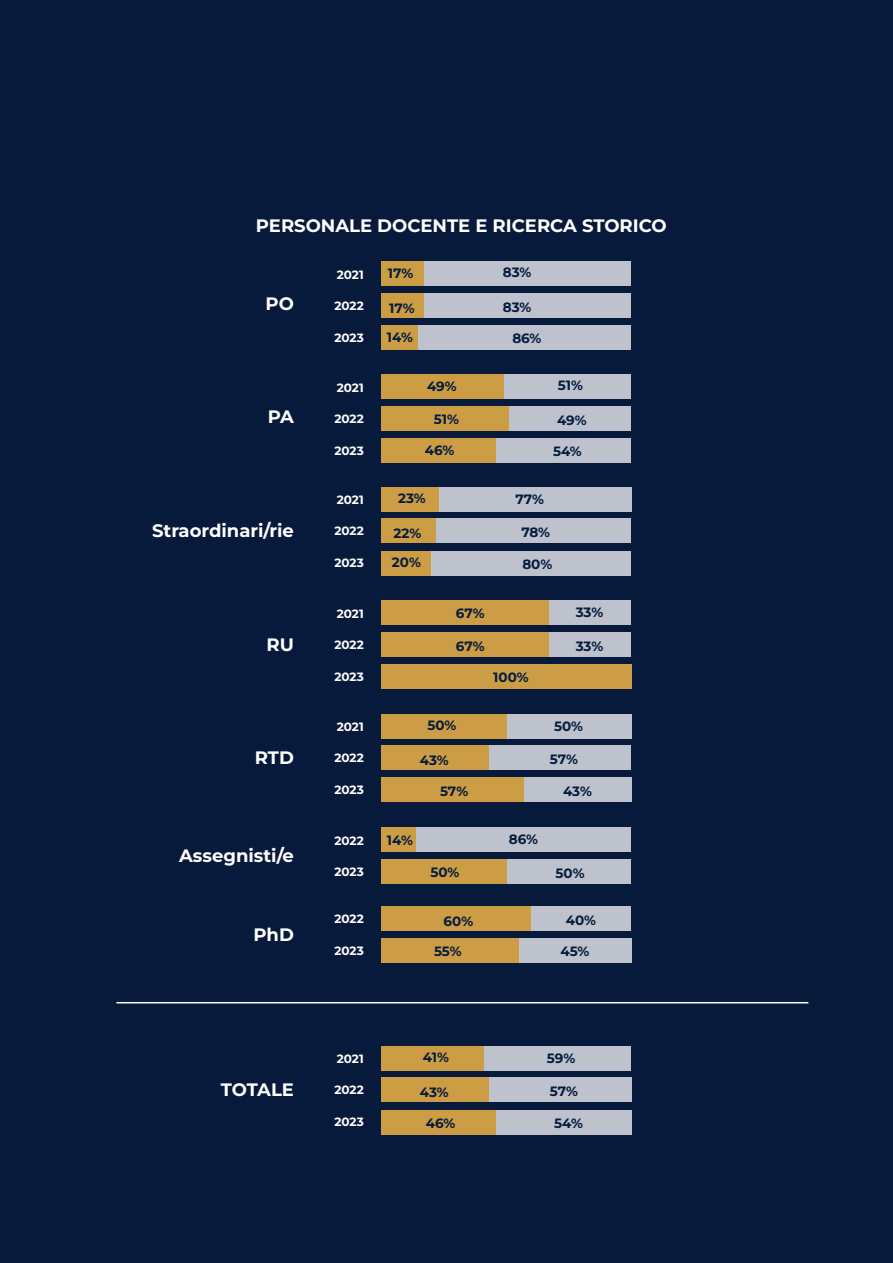
<style>
.page{position:relative;width:893px;height:1263px;background:#081a3b}
.page>*{position:absolute;margin:0;border:0;box-sizing:border-box;transform-origin:0 0}
.t1{font:700 18px "Montserrat";color:#fff}
.t2{font:700 13.5px "Montserrat";color:#051c3c}
.t3{font:700 12px "Montserrat";color:#fff}
</style>
<div class="page">
<div style="left:381px;top:326px;width:40px;height:24px;background:#cd9d45"></div>
<div style="left:419px;top:326px;width:212px;height:24px;background:#bdc2cd"></div>
<div style="left:424px;top:262px;width:207px;height:24px;background:#bdc2cd"></div>
<div style="left:381px;top:262px;width:43px;height:24px;background:#cd9d45"></div>
<div style="left:424px;top:294px;width:207px;height:24px;background:#bdc2cd"></div>
<div style="left:381px;top:294px;width:43px;height:24px;background:#cd9d45"></div>
<div style="left:381px;top:438px;width:115px;height:24px;background:#cd9d45"></div>
<div style="left:496px;top:438px;width:135px;height:24px;background:#bdc2cd"></div>
<div style="left:504px;top:374px;width:127px;height:24px;background:#bdc2cd"></div>
<div style="left:381px;top:374px;width:123px;height:24px;background:#cd9d45"></div>
<div style="left:509px;top:406px;width:122px;height:24px;background:#bdc2cd"></div>
<div style="left:381px;top:406px;width:128px;height:24px;background:#cd9d45"></div>
<div style="left:381px;top:664px;width:250px;height:24px;background:#cd9d45"></div>
<div style="left:549px;top:601px;width:82px;height:24px;background:#bdc2cd"></div>
<div style="left:381px;top:601px;width:168px;height:24px;background:#cd9d45"></div>
<div style="left:549px;top:632px;width:82px;height:24px;background:#bdc2cd"></div>
<div style="left:381px;top:632px;width:168px;height:24px;background:#cd9d45"></div>
<div style="left:381px;top:778px;width:143px;height:24px;background:#cd9d45"></div>
<div style="left:524px;top:778px;width:107px;height:24px;background:#bdc2cd"></div>
<div style="left:506px;top:714px;width:125px;height:24px;background:#bdc2cd"></div>
<div style="left:381px;top:714px;width:125px;height:24px;background:#cd9d45"></div>
<div style="left:489px;top:746px;width:142px;height:24px;background:#bdc2cd"></div>
<div style="left:381px;top:746px;width:107px;height:24px;background:#cd9d45"></div>
<div style="left:416px;top:827px;width:215px;height:24px;background:#bdc2cd"></div>
<div style="left:381px;top:827px;width:35px;height:24px;background:#cd9d45"></div>
<div style="left:504px;top:859px;width:127px;height:24px;background:#bdc2cd"></div>
<div style="left:381px;top:859px;width:125px;height:24px;background:#cd9d45"></div>
<div style="left:531px;top:906px;width:100px;height:24px;background:#bdc2cd"></div>
<div style="left:381px;top:906px;width:150px;height:24px;background:#cd9d45"></div>
<div style="left:519px;top:938px;width:112px;height:24px;background:#bdc2cd"></div>
<div style="left:381px;top:938px;width:137px;height:24px;background:#cd9d45"></div>
<div style="left:496px;top:1110px;width:135px;height:24px;background:#bdc2cd"></div>
<div style="left:484px;top:1046px;width:147px;height:24px;background:#bdc2cd"></div>
<div style="left:381px;top:1046px;width:103px;height:24px;background:#cd9d45"></div>
<div style="left:470px;top:1078px;width:161px;height:24px;background:#bdc2cd"></div>
<div style="left:381px;top:1078px;width:107px;height:24px;background:#cd9d45"></div>
<div style="left:381px;top:1110px;width:115px;height:24px;background:#cd9d45"></div>
<div style="left:381px;top:551px;width:50px;height:24px;background:#cd9d45"></div>
<div style="left:431px;top:551px;width:200px;height:24px;background:#bdc2cd"></div>
<div style="left:439px;top:487px;width:192px;height:24px;background:#bdc2cd"></div>
<div style="left:381px;top:487px;width:57px;height:24px;background:#cd9d45"></div>
<div style="left:436px;top:519px;width:195px;height:24px;background:#bdc2cd"></div>
<div style="left:381px;top:519px;width:55px;height:24px;background:#cd9d45"></div>
<hr style="left:116px;top:1002px;width:692px;height:1px;background:#fff">
<p class="t1" style="left:256px;top:214px;width:412px">PERSONALE DOCENTE E RICERCA STORICO</p>
<p class="t1" style="left:266px;top:292px;width:30px">PO</p>
<p class="t3" style="left:337px;top:267px;width:28px">2021</p>
<p class="t3" style="left:334px;top:298px;width:31px">2022</p>
<p class="t3" style="left:334px;top:330px;width:31px">2023</p>
<p class="t2" style="left:388px;top:264px;width:27px">17%</p>
<p class="t2" style="left:389px;top:299px;width:27px">17%</p>
<p class="t2" style="left:503px;top:263px;width:30px">83%</p>
<p class="t2" style="left:503px;top:298px;width:30px">83%</p>
<p class="t2" style="left:387px;top:328px;width:28px">14%</p>
<p class="t2" style="left:512px;top:330px;width:31px">86%</p>
<p class="t1" style="left:268px;top:404px;width:28px">PA</p>
<p class="t3" style="left:337px;top:379px;width:28px">2021</p>
<p class="t3" style="left:334px;top:410px;width:31px">2022</p>
<p class="t3" style="left:334px;top:442px;width:31px">2023</p>
<p class="t2" style="left:427px;top:377px;width:31px">49%</p>
<p class="t2" style="left:434px;top:410px;width:27px">51%</p>
<p class="t2" style="left:558px;top:376px;width:27px">51%</p>
<p class="t2" style="left:557px;top:411px;width:31px">49%</p>
<p class="t2" style="left:425px;top:441px;width:31px">46%</p>
<p class="t2" style="left:553px;top:442px;width:30px">54%</p>
<p class="t1" style="left:152px;top:519px;width:143px">Straordinari/rie</p>
<p class="t3" style="left:337px;top:492px;width:28px">2021</p>
<p class="t3" style="left:334px;top:523px;width:31px">2022</p>
<p class="t3" style="left:334px;top:555px;width:31px">2023</p>
<p class="t2" style="left:398px;top:489px;width:29px">23%</p>
<p class="t2" style="left:393px;top:524px;width:29px">22%</p>
<p class="t2" style="left:515px;top:490px;width:30px">77%</p>
<p class="t2" style="left:521px;top:523px;width:30px">78%</p>
<p class="t2" style="left:392px;top:553px;width:30px">20%</p>
<p class="t2" style="left:522px;top:555px;width:31px">80%</p>
<p class="t1" style="left:267px;top:632px;width:29px">RU</p>
<p class="t3" style="left:337px;top:605px;width:28px">2021</p>
<p class="t3" style="left:334px;top:637px;width:31px">2022</p>
<p class="t3" style="left:334px;top:668px;width:31px">2023</p>
<p class="t2" style="left:456px;top:604px;width:30px">67%</p>
<p class="t2" style="left:456px;top:637px;width:30px">67%</p>
<p class="t2" style="left:493px;top:668px;width:37px">100%</p>
<p class="t2" style="left:576px;top:604px;width:29px">33%</p>
<p class="t2" style="left:576px;top:637px;width:29px">33%</p>
<p class="t1" style="left:255px;top:745px;width:41px">RTD</p>
<p class="t3" style="left:337px;top:719px;width:28px">2021</p>
<p class="t3" style="left:334px;top:750px;width:31px">2022</p>
<p class="t3" style="left:334px;top:782px;width:31px">2023</p>
<p class="t2" style="left:427px;top:716px;width:31px">50%</p>
<p class="t2" style="left:420px;top:751px;width:30px">43%</p>
<p class="t2" style="left:554px;top:717px;width:31px">50%</p>
<p class="t2" style="left:550px;top:750px;width:30px">57%</p>
<p class="t2" style="left:440px;top:782px;width:30px">57%</p>
<p class="t2" style="left:563px;top:782px;width:30px">43%</p>
<p class="t1" style="left:179px;top:844px;width:116px">Assegnisti/e</p>
<p class="t2" style="left:387px;top:831px;width:28px">14%</p>
<p class="t3" style="left:334px;top:832px;width:31px">2022</p>
<p class="t3" style="left:334px;top:863px;width:31px">2023</p>
<p class="t2" style="left:430px;top:863px;width:31px">50%</p>
<p class="t2" style="left:509px;top:830px;width:31px">86%</p>
<p class="t2" style="left:555px;top:864px;width:31px">50%</p>
<p class="t1" style="left:253px;top:923px;width:42px">PhD</p>
<p class="t3" style="left:334px;top:911px;width:31px">2022</p>
<p class="t3" style="left:334px;top:942px;width:31px">2023</p>
<p class="t2" style="left:434px;top:942px;width:29px">55%</p>
<p class="t2" style="left:444px;top:912px;width:31px">60%</p>
<p class="t2" style="left:566px;top:911px;width:32px">40%</p>
<p class="t2" style="left:560px;top:943px;width:31px">45%</p>
<p class="t1" style="left:221px;top:1078px;width:75px">TOTALE</p>
<p class="t3" style="left:337px;top:1051px;width:28px">2021</p>
<p class="t3" style="left:334px;top:1082px;width:31px">2022</p>
<p class="t3" style="left:334px;top:1114px;width:31px">2023</p>
<p class="t2" style="left:423px;top:1048px;width:28px">41%</p>
<p class="t2" style="left:420px;top:1083px;width:30px">43%</p>
<p class="t2" style="left:426px;top:1114px;width:31px">46%</p>
<p class="t2" style="left:547px;top:1049px;width:30px">59%</p>
<p class="t2" style="left:550px;top:1082px;width:30px">57%</p>
<p class="t2" style="left:554px;top:1114px;width:30px">54%</p>
</div>
